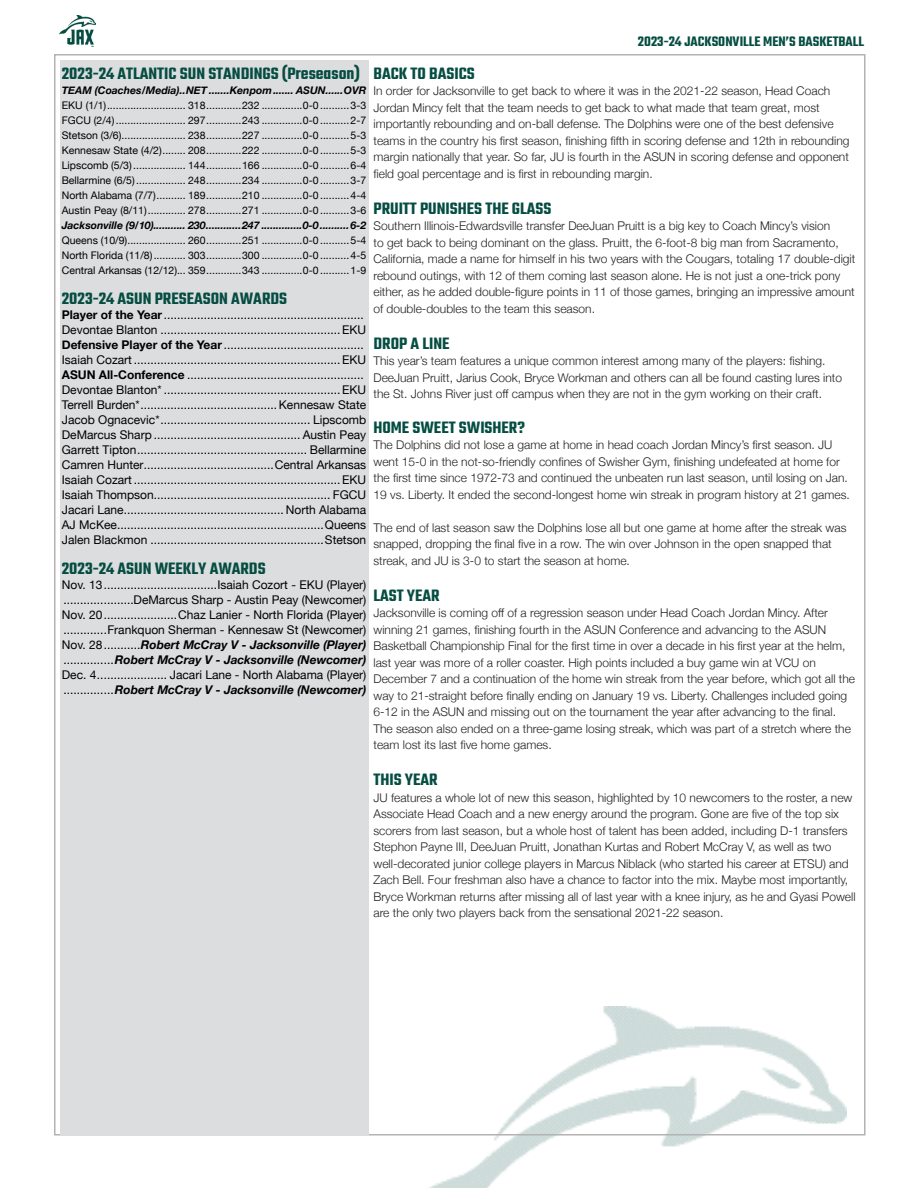
<style>
.page{position:relative;width:918px;height:1188px;background:#fff}
.page>*{position:absolute;margin:0;border:0;box-sizing:border-box;transform-origin:0 0}
.t1{font:600 18px "Teko";color:#054d42}
.t2{font:600 15px "Teko";color:#054d42}
.t3{font:300 12px/16.5px "Helvetica Neue";color:#231f20}
.t4{font:12px "Helvetica Neue";color:#000}
.t5{font:italic 700 12px "Helvetica Neue";color:#000}
.t6{font:10.5px/15px "Helvetica Neue";color:#000}
.t7{font:italic 700 10.5px "Helvetica Neue";color:#000}
.s1{font-weight:700;font-style:italic}
.s2{font-weight:700}
.s3{font-weight:400;font-style:normal}
</style>
<div class="page">
<img style="left:428px;top:1007px;width:419px;height:181px">
<img style="left:59px;top:15px;width:36px;height:32px">
<div style="left:60px;top:60px;width:309px;height:1076px;background:#dcddde"></div>
<p class="t2" style="left:638px;top:32px;width:228px">2023-24 JACKSONVILLE MEN’S BASKETBALL</p>
<p class="t1" style="left:62px;top:62px;width:300px">2023-24 ATLANTIC SUN STANDINGS (Preseason)</p>
<p class="t7" style="left:62px;top:82px;width:306px">TEAM (Coaches/Media)..NET .......Kenpom....... ASUN......OVR</p>
<p class="t6" style="left:62px;top:98px;width:306px">EKU (1/1)........................... 318............232 ..............0-0..........3-3</p>
<p class="t6" style="left:62px;top:113px;width:306px">FGCU (2/4)........................ 297............243 ..............0-0..........2-7</p>
<p class="t6" style="left:62px;top:128px;width:306px">Stetson (3/6)...................... 238............227 ..............0-0..........5-3<br>Kennesaw State (4/2)........ 208............222 ..............0-0..........5-3</p>
<p class="t6" style="left:62px;top:158px;width:306px">Lipscomb (5/3).................. 144............166 ..............0-0..........6-4<br>Bellarmine (6/5) ................. 248............234 ..............0-0..........3-7</p>
<p class="t6" style="left:62px;top:188px;width:306px">North Alabama (7/7).......... 189............210 ..............0-0..........4-4</p>
<p class="t6" style="left:62px;top:203px;width:306px;text-align:justify">Austin Peay (8/11)............. 278............271 ..............0-0..........3-6<br><span class="s1">Jacksonville (9/10)........... 230............247 ..............0-0..........6-2<br></span>Queens (10/9).................... 260............251 ..............0-0..........5-4</p>
<p class="t6" style="left:62px;top:248px;width:306px">North Florida (11/8)........... 303............300 ..............0-0..........4-5<br>Central Arkansas (12/12)... 359............343 ..............0-0..........1-9</p>
<p class="t1" style="left:62px;top:287px;width:227px">2023-24 ASUN PRESEASON AWARDS</p>
<p class="t4" style="left:62px;top:306px;width:304px"><span class="s2">Player of the Year</span>............................................................</p>
<p class="t4" style="left:62px;top:321px;width:306px">Devontae Blanton ......................................................EKU</p>
<p class="t4" style="left:62px;top:336px;width:304px"><span class="s2">Defensive Player of the Year</span>..........................................</p>
<p class="t4" style="left:62px;top:351px;width:306px">Isaiah Cozart..............................................................EKU</p>
<p class="t4" style="left:62px;top:366px;width:304px"><span class="s2">ASUN All-Conference</span> .....................................................</p>
<p class="t4" style="left:62px;top:381px;width:306px">Devontae Blanton* .....................................................EKU</p>
<p class="t4" style="left:62px;top:396px;width:306px">Terrell Burden*.........................................Kennesaw State</p>
<p class="t4" style="left:62px;top:411px;width:306px">Jacob Ognacevic*............................................. Lipscomb</p>
<p class="t4" style="left:62px;top:426px;width:306px">DeMarcus Sharp ............................................ Austin Peay</p>
<p class="t4" style="left:62px;top:441px;width:306px">Garrett Tipton................................................... Bellarmine</p>
<p class="t4" style="left:62px;top:456px;width:306px">Camren Hunter.......................................Central Arkansas</p>
<p class="t4" style="left:62px;top:471px;width:306px">Isaiah Cozart..............................................................EKU</p>
<p class="t4" style="left:62px;top:486px;width:306px">Isaiah Thompson..................................................... FGCU</p>
<p class="t4" style="left:62px;top:501px;width:306px">Jacari Lane................................................ North Alabama</p>
<p class="t4" style="left:62px;top:516px;width:306px">AJ McKee..............................................................Queens</p>
<p class="t4" style="left:62px;top:531px;width:306px">Jalen Blackmon ....................................................Stetson</p>
<p class="t1" style="left:62px;top:557px;width:205px">2023-24 ASUN WEEKLY AWARDS</p>
<p class="t4" style="left:62px;top:576px;width:306px">Nov. 13..................................Isaiah Cozort - EKU (Player)</p>
<p class="t4" style="left:64px;top:591px;width:304px">.....................DeMarcus Sharp - Austin Peay (Newcomer)</p>
<p class="t4" style="left:62px;top:606px;width:306px">Nov. 20......................Chaz Lanier - North Florida (Player)</p>
<p class="t4" style="left:64px;top:621px;width:304px">.............Frankquon Sherman - Kennesaw St (Newcomer)</p>
<p class="t5" style="left:62px;top:635px;width:306px"><span class="s3">Nov. 28...........</span>Robert McCray V - Jacksonville (Player)</p>
<p class="t5" style="left:64px;top:650px;width:304px"><span class="s3">...............</span>Robert McCray V - Jacksonville (Newcomer)</p>
<p class="t4" style="left:62px;top:666px;width:306px">Dec. 4..................... Jacari Lane - North Alabama (Player)</p>
<p class="t5" style="left:64px;top:680px;width:304px"><span class="s3">...............</span>Robert McCray V - Jacksonville (Newcomer)</p>
<p class="t1" style="left:374px;top:62px;width:103px">BACK TO BASICS</p>
<p class="t3" style="left:374px;top:82px;width:478px">In order for Jacksonville to get back to where it was in the 2021-22 season, Head Coach Jordan Mincy felt that the team needs to get back to what made that team great, most importantly rebounding and on-ball defense. The Dolphins were one of the best defensive teams in the country his first season, finishing fifth in scoring defense and 12th in rebounding margin nationally that year. So far, JU is fourth in the ASUN in scoring defense and opponent field goal percentage and is first in rebounding margin.</p>
<p class="t1" style="left:374px;top:197px;width:179px">PRUITT PUNISHES THE GLASS</p>
<p class="t3" style="left:374px;top:217px;width:483px">Southern Illinois-Edwardsville transfer DeeJuan Pruitt is a big key to Coach Mincy’s vision<br>to get back to being dominant on the glass. Pruitt, the 6-foot-8 big man from Sacramento, California, made a name for himself in his two years with the Cougars, totaling 17 double-digit rebound outings, with 12 of them coming last season alone. He is not just a one-trick pony either, as he added double-figure points in 11 of those games, bringing an impressive amount of double-doubles to the team this season.</p>
<p class="t1" style="left:374px;top:332px;width:78px">DROP A LINE</p>
<p class="t3" style="left:374px;top:352px;width:470px">This year’s team features a unique common interest among many of the players: fishing.<br>DeeJuan Pruitt, Jarius Cook, Bryce Workman and others can all be found casting lures into the St. Johns River just off campus when they are not in the gym working on their craft.</p>
<p class="t1" style="left:374px;top:416px;width:153px">HOME SWEET SWISHER?</p>
<p class="t3" style="left:374px;top:436px;width:478px">The Dolphins did not lose a game at home in head coach Jordan Mincy’s first season. JU went 15-0 in the not-so-friendly confines of Swisher Gym, finishing undefeated at home for the first time since 1972-73 and continued the unbeaten run last season, until losing on Jan.<br>19 vs. Liberty. It ended the second-longest home win streak in program history at 21 games.</p>
<p class="t3" style="left:374px;top:518px;width:474px">The end of last season saw the Dolphins lose all but one game at home after the streak was snapped, dropping the final five in a row. The win over Johnson in the open snapped that streak, and JU is 3-0 to start the season at home.</p>
<p class="t1" style="left:374px;top:584px;width:68px">LAST YEAR</p>
<p class="t3" style="left:374px;top:604px;width:483px">Jacksonville is coming off of a regression season under Head Coach Jordan Mincy. After winning 21 games, finishing fourth in the ASUN Conference and advancing to the ASUN Basketball Championship Final for the first time in over a decade in his first year at the helm, last year was more of a roller coaster. High points included a buy game win at VCU on December 7 and a continuation of the home win streak from the year before, which got all the way to 21-straight before finally ending on January 19 vs. Liberty. Challenges included going 6-12 in the ASUN and missing out on the tournament the year after advancing to the final.<br>The season also ended on a three-game losing streak, which was part of a stretch where the team lost its last five home games.</p>
<p class="t1" style="left:374px;top:769px;width:66px">THIS YEAR</p>
<p class="t3" style="left:374px;top:788px;width:484px">JU features a whole lot of new this season, highlighted by 10 newcomers to the roster, a new Associate Head Coach and a new energy around the program. Gone are five of the top six scorers from last season, but a whole host of talent has been added, including D-1 transfers Stephon Payne III, DeeJuan Pruitt, Jonathan Kurtas and Robert McCray V, as well as two well-decorated junior college players in Marcus Niblack (who started his career at ETSU) and Zach Bell. Four freshman also have a chance to factor into the mix. Maybe most importantly, Bryce Workman returns after missing all of last year with a knee injury, as he and Gyasi Powell are the only two players back from the sensational 2021-22 season.</p>
</div>
